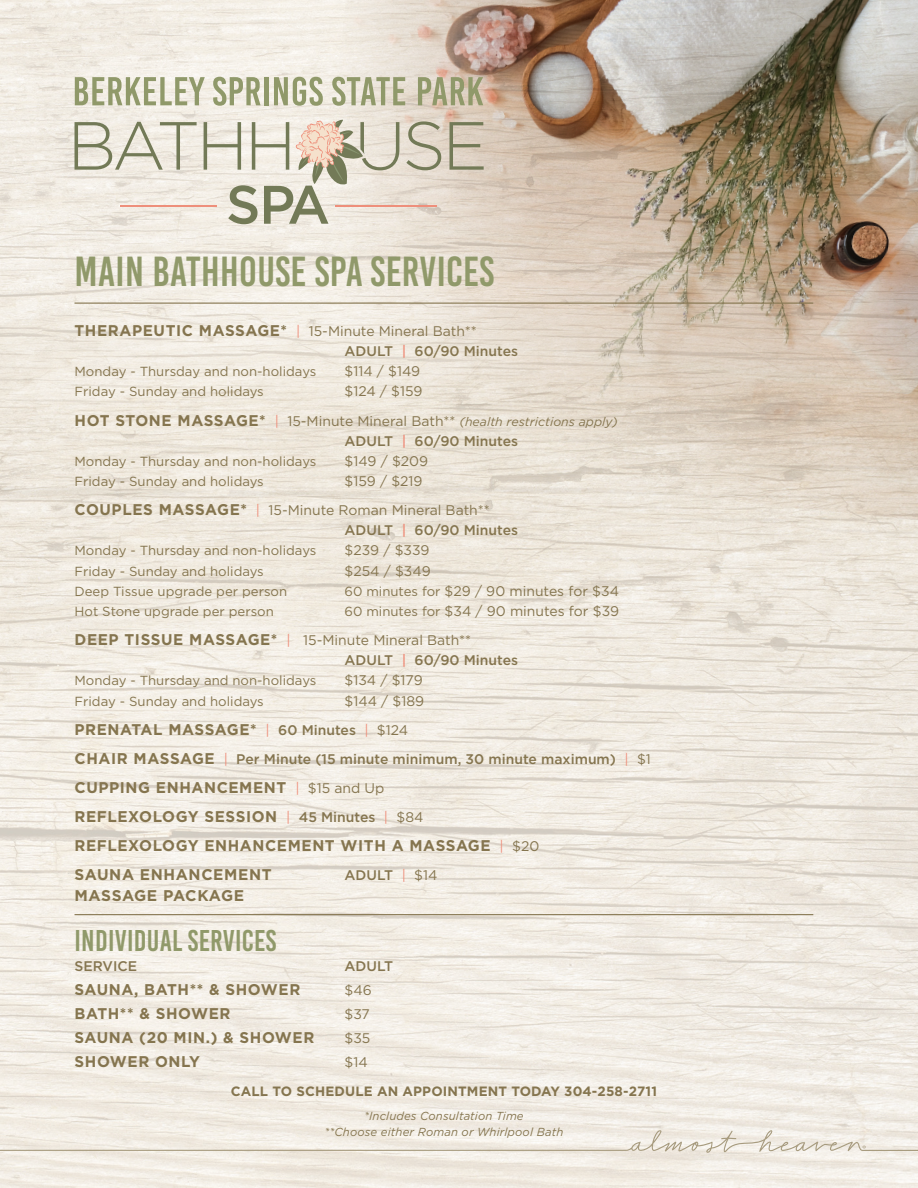
<style>
.page{position:relative;width:918px;height:1188px;background:#fff}
.page>*{position:absolute;margin:0;border:0;box-sizing:border-box;transform-origin:0 0}
.t1{font:42px "Bebas Kai";letter-spacing:.01em;color:#90996a}
.t2{font:30px "Bebas Kai";letter-spacing:.01em;color:#90996a}
.t3{font:700 15.45px/29.1px "Gotham";letter-spacing:.04em;color:#85754f}
.t4{font:13.95px/29.1px "Gotham";color:#85754f}
.t5{font:500 13.95px "Gotham";color:#85754f}
.t6{font:700 13.5px "Gotham";letter-spacing:.01em;color:#85754f}
.t7{font:13.2px "Gotham";color:#85754f}
.t8{font:italic 12.45px "Gotham";color:#85754f}
.t9{font:italic 11.7px/16.5px "Gotham";letter-spacing:.01em;color:#85754f;text-align:center}
.s1{font-weight:700;font-size:15.45px}
.s2{color:#ee8f7b}
.s3{font-weight:500}
.s4{font-weight:500;color:#ee8f7b}
.s5{font-weight:700;font-style:normal;font-size:15.45px}
.s6{font-style:normal;font-size:13.95px;color:#ee8f7b}
.s7{font-style:normal;font-size:13.95px}
.s8{font-size:13.2px}
.s9{font-weight:400;font-size:13.95px;color:#ee8f7b}
.s10{font-weight:500;font-size:13.95px}
.s11{font-weight:400;font-size:13.95px}
.s12{font-weight:400;color:#ee8f7b}
.s13{font-weight:400}
</style>
<div class="page">
<img style="left:0;top:0;width:299px;height:296px">
<img style="left:0;top:296px;width:918px;height:892px">
<img style="left:299px;top:0;width:619px;height:530px">
<svg style="left:0;top:1130px;width:918px;height:23px;background:#ede7dd"></svg>
<svg style="left:75px;top:122px;width:122px;height:48px;background:#d5d2c4"></svg>
<svg style="left:406px;top:121px;width:35px;height:49px;background:#cac4b3"></svg>
<svg style="left:449px;top:122px;width:35px;height:48px;background:#bfb7a3"></svg>
<hr style="left:120px;top:205px;width:97px;height:2px;background:#ee8f7b">
<hr style="left:335px;top:205px;width:101px;height:2px;background:#ee8f7b">
<svg style="left:75px;top:77px;width:130px;height:28px;background:#c4c6ab"></svg>
<svg style="left:213px;top:77px;width:48px;height:29px"></svg>
<div style="left:264px;top:77px;width:5px;height:28px;background:#90996a"></div>
<svg style="left:274px;top:77px;width:49px;height:29px"></svg>
<svg style="left:332px;top:77px;width:73px;height:29px;background:#c1c1a6"></svg>
<svg style="left:418px;top:77px;width:65px;height:28px;background:#b5b292"></svg>
<svg style="left:204px;top:119px;width:195px;height:105px;background:#d8d2c3"></svg>
<hr style="left:75px;top:303px;width:738px;height:1px;background:#85754f">
<hr style="left:75px;top:914px;width:738px;height:1px;background:#85754f">
<h1 class="t1" style="left:75px;top:249px;width:421px">MAIN BATHHOUSE SPA SERVICES</h1>
<p class="t4" style="left:345px;top:321px;width:175px;line-height:20.1px;text-indent:-270px"><span class="s1">THERAPEUTIC MASSAGE*</span> <span class="s2">|</span> 15-Minute Mineral Bath**<br><span class="s3">ADULT</span> <span class="s4">|</span> <span class="s3">60/90 Minutes</span></p>
<p class="t7" style="left:75px;top:363px;width:243px">Monday - Thursday and non-holidays</p>
<p class="t4" style="left:345px;top:356px;width:77px">$114 / $149</p>
<p class="t7" style="left:75px;top:383px;width:191px">Friday - Sunday and holidays</p>
<p class="t4" style="left:345px;top:377px;width:80px">$124 / $159</p>
<p class="t8" style="left:75px;top:413px;width:545px"><span class="s5">HOT STONE MASSAGE*</span> <span class="s6">|</span> <span class="s7">15-Minute Mineral Bath**</span> (health restrictions apply)</p>
<p class="t5" style="left:345px;top:432px;width:175px">ADULT <span class="s2">|</span> 60/90 Minutes</p>
<p class="t7" style="left:75px;top:453px;width:243px">Monday - Thursday and non-holidays</p>
<p class="t4" style="left:345px;top:446px;width:85px">$149 / $209</p>
<p class="t7" style="left:75px;top:473px;width:191px">Friday - Sunday and holidays</p>
<p class="t4" style="left:75px;top:466px;width:417px;text-indent:270px">$159 / $219<br><span class="s1">COUPLES MASSAGE*</span> <span class="s2">|</span> 15-Minute Roman Mineral Bath**</p>
<p class="t5" style="left:345px;top:521px;width:175px">ADULT <span class="s2">|</span> 60/90 Minutes</p>
<p class="t7" style="left:75px;top:542px;width:243px">Monday - Thursday and non-holidays</p>
<p class="t4" style="left:345px;top:536px;width:87px">$239 / $339</p>
<p class="t7" style="left:75px;top:562px;width:191px">Friday - Sunday and holidays</p>
<p class="t4" style="left:345px;top:556px;width:88px">$254 / $349</p>
<p class="t7" style="left:75px;top:583px;width:214px">Deep Tissue upgrade per person</p>
<p class="t4" style="left:345px;top:576px;width:276px"><span class="s8">60 minutes for</span> $29 / 90 minutes for $34</p>
<p class="t7" style="left:75px;top:603px;width:201px">Hot Stone upgrade per person</p>
<p class="t4" style="left:75px;top:596px;width:546px;text-indent:270px"><span class="s8">60 minutes for</span> $34 / 90 minutes for $39<br><span class="s1">DEEP TISSUE MASSAGE*</span> <span class="s2">|</span> 15-Minute Mineral Bath**</p>
<p class="t5" style="left:345px;top:651px;width:175px">ADULT <span class="s2">|</span> 60/90 Minutes</p>
<p class="t7" style="left:75px;top:672px;width:243px">Monday - Thursday and non-holidays</p>
<p class="t4" style="left:345px;top:666px;width:80px">$134 / $179</p>
<p class="t7" style="left:75px;top:692px;width:191px">Friday - Sunday and holidays</p>
<p class="t4" style="left:345px;top:686px;width:81px">$144 / $189</p>
<p class="t3" style="left:75px;top:715px;width:335px">PRENATAL MASSAGE* <span class="s9">|</span> <span class="s10">60 Minutes</span> <span class="s9">|</span> <span class="s11">$124</span></p>
<p class="t5" style="left:75px;top:750px;width:578px"><span class="s1">CHAIR MASSAGE</span> <span class="s12">|</span> Per Minute (15 minute minimum, 30 minute maximum) <span class="s12">|</span> <span class="s13">$1</span></p>
<p class="t3" style="left:75px;top:773px;width:466px">CUPPING ENHANCEMENT <span class="s9">|</span> <span class="s11">$15 and Up<br></span>REFLEXOLOGY SESSION <span class="s9">|</span> <span class="s10">45 Minutes</span> <span class="s9">|</span> <span class="s11">$84<br></span>REFLEXOLOGY ENHANCEMENT WITH A MASSAGE <span class="s9">|</span> <span class="s11">$20<br></span>SAUNA ENHANCEMENT</p>
<p class="t5" style="left:345px;top:866px;width:94px">ADULT <span class="s12">|</span> <span class="s13">$14</span></p>
<p class="t3" style="left:75px;top:880px;width:171px">MASSAGE PACKAGE</p>
<h2 class="t2" style="left:75px;top:924px;width:203px">INDIVIDUAL SERVICES</h2>
<p class="t5" style="left:75px;top:957px;width:64px">SERVICE</p>
<p class="t5" style="left:345px;top:957px;width:50px">ADULT</p>
<p class="t3" style="left:75px;top:975px;width:227px">SAUNA, BATH** &amp; SHOWER</p>
<p class="t4" style="left:345px;top:975px;width:29px">$46</p>
<p class="t3" style="left:75px;top:999px;width:158px">BATH** &amp; SHOWER</p>
<p class="t4" style="left:345px;top:999px;width:27px">$37</p>
<p class="t3" style="left:75px;top:1023px;width:241px">SAUNA (20 MIN.) &amp; SHOWER</p>
<p class="t4" style="left:345px;top:1023px;width:27px">$35</p>
<p class="t3" style="left:75px;top:1047px;width:127px">SHOWER ONLY</p>
<p class="t4" style="left:345px;top:1047px;width:25px">$14</p>
<p class="t6" style="left:231px;top:1082px;width:428px">CALL TO SCHEDULE AN APPOINTMENT TODAY 304-258-2711</p>
<p class="t9" style="left:324px;top:1107px;width:240px">*Includes Consultation Time<br>**Choose either Roman or Whirlpool Bath</p>
</div>
